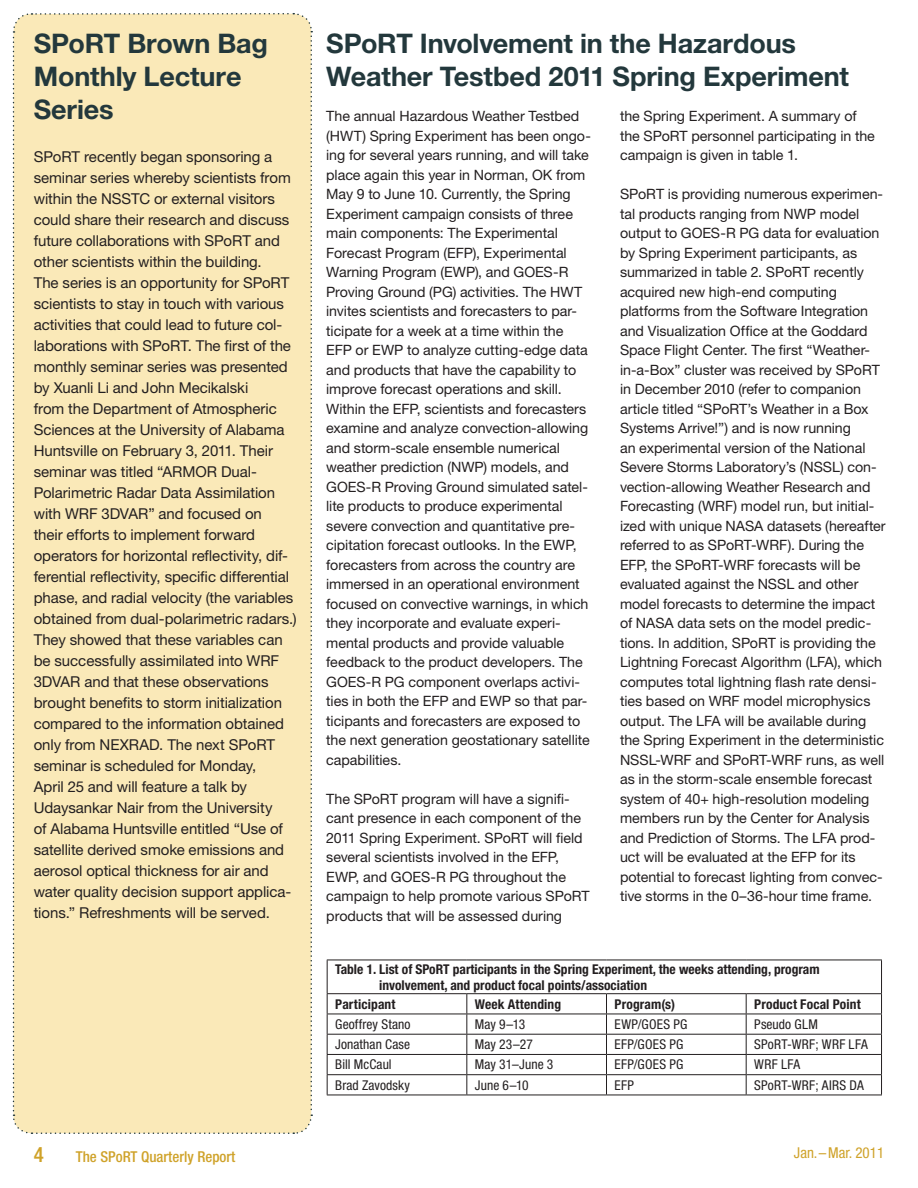
<style>
.page{position:relative;width:918px;height:1188px;background:#fff}
.page>*{position:absolute;margin:0;border:0;box-sizing:border-box;transform-origin:0 0}
.Main_Heads{font:700 27px/33px "Helvetica Neue LT Std";letter-spacing:-.005em;color:#23383c}
.t1{font:500 condensed 21px "Helvetica Neue LT Std";color:#cfa229}
.body_copy{font:15px/21px "Helvetica Neue LT Std";letter-spacing:-.005em;color:#231f20}
.t2{font:500 condensed 15px "Helvetica Neue LT Std";color:#cfa229}
.t3{font:condensed 15px "Helvetica Neue LT Std";color:#cfa229}
.body_copy-2{font:14.25px/19.5px "Helvetica Neue LT Std";letter-spacing:-.005em;color:#231f20}
.t4{font:700 condensed 13.5px/16.2px "Helvetica Neue LT Std";color:#231f20}
.t5{font:condensed 13.5px "Helvetica Neue LT Std";letter-spacing:.015em;color:#231f20}
</style>
<div class="page">
<div style="left:12px;top:13px;width:301px;height:1121px;background:#fae9b8"></div>
<hr style="left:327px;top:960px;width:140px;height:1px;background:#231f20">
<hr style="left:327px;top:960px;width:1px;height:33px;background:#231f20">
<hr style="left:467px;top:960px;width:140px;height:1px;background:#231f20">
<hr style="left:607px;top:960px;width:139px;height:1px;background:#231f20">
<hr style="left:746px;top:960px;width:136px;height:1px;background:#231f20">
<hr style="left:881px;top:960px;width:1px;height:33px;background:#231f20">
<hr style="left:327px;top:993px;width:140px;height:1px;background:#231f20">
<hr style="left:467px;top:993px;width:140px;height:1px;background:#231f20">
<hr style="left:607px;top:993px;width:139px;height:1px;background:#231f20">
<hr style="left:746px;top:993px;width:136px;height:1px;background:#231f20">
<hr style="left:327px;top:1014px;width:140px;height:1px;background:#231f20">
<hr style="left:467px;top:1014px;width:140px;height:1px;background:#231f20">
<hr style="left:607px;top:1014px;width:139px;height:1px;background:#231f20">
<hr style="left:746px;top:1014px;width:136px;height:1px;background:#231f20">
<hr style="left:327px;top:1034px;width:140px;height:1px;background:#231f20">
<hr style="left:467px;top:1034px;width:140px;height:1px;background:#231f20">
<hr style="left:607px;top:1034px;width:139px;height:1px;background:#231f20">
<hr style="left:746px;top:1034px;width:136px;height:1px;background:#231f20">
<hr style="left:327px;top:1054px;width:140px;height:1px;background:#231f20">
<hr style="left:467px;top:1054px;width:140px;height:1px;background:#231f20">
<hr style="left:607px;top:1054px;width:139px;height:1px;background:#231f20">
<hr style="left:746px;top:1054px;width:136px;height:1px;background:#231f20">
<hr style="left:327px;top:1074px;width:140px;height:1px;background:#231f20">
<svg style="left:327px;top:994px;width:1px;height:101px"></svg>
<hr style="left:467px;top:1074px;width:140px;height:1px;background:#231f20">
<svg style="left:466px;top:994px;width:1px;height:101px"></svg>
<hr style="left:607px;top:1074px;width:139px;height:1px;background:#231f20">
<svg style="left:606px;top:994px;width:1px;height:101px"></svg>
<hr style="left:746px;top:1074px;width:136px;height:1px;background:#231f20">
<svg style="left:746px;top:994px;width:1px;height:101px"></svg>
<svg style="left:881px;top:994px;width:1px;height:101px"></svg>
<hr style="left:327px;top:1095px;width:140px;height:1px;background:#231f20">
<hr style="left:467px;top:1095px;width:140px;height:1px;background:#231f20">
<hr style="left:607px;top:1095px;width:139px;height:1px;background:#231f20">
<hr style="left:746px;top:1095px;width:136px;height:1px;background:#231f20">
<p class="Main_Heads" style="left:34px;top:26px;width:236px">SPoRT Brown Bag<br>Monthly Lecture<br>Series</p>
<p class="body_copy" style="left:34px;top:146px;width:264px">SPoRT recently began sponsoring a seminar series whereby scientists from within the NSSTC or external visitors could share their research and discuss future collaborations with SPoRT and other scientists within the building.<br>The series is an opportunity for SPoRT scientists to stay in touch with various activities that could lead to future col&shy;laborations with SPoRT. The first of the monthly seminar series was presented by Xuanli Li and John Mecikalski<br>from the Department of Atmospheric Sciences at the University of Alabama Huntsville on February 3, 2011. Their seminar was titled “ARMOR Dual-Polarimetric Radar Data Assimilation with WRF 3DVAR” and focused on<br>their efforts to implement forward operators for horizontal reflectivity, dif&shy;ferential reflectivity, specific differential phase, and radial velocity (the variables obtained from dual-polarimetric radars.)<br>They showed that these variables can be successfully assimilated into WRF 3DVAR and that these observations brought benefits to storm initialization compared to the information obtained only from NEXRAD. The next SPoRT seminar is scheduled for Monday,<br>April 25 and will feature a talk by Udaysankar Nair from the University<br>of Alabama Huntsville entitled “Use of satellite derived smoke emissions and aerosol optical thickness for air and water quality decision support applica&shy;tions.” Refreshments will be served.</p>
<p class="Main_Heads" style="left:326px;top:26px;width:524px">SPoRT Involvement in the Hazardous<br>Weather Testbed 2011 Spring Experiment</p>
<p class="body_copy-2" style="left:326px;top:106px;width:266px">The annual Hazardous Weather Testbed (HWT) Spring Experiment has been ongo&shy;ing for several years running, and will take place again this year in Norman, OK from May 9 to June 10. Currently, the Spring Experiment campaign consists of three main components: The Experimental Forecast Program (EFP), Experimental Warning Program (EWP), and GOES-R Proving Ground (PG) activities. The HWT invites scientists and forecasters to par&shy;ticipate for a week at a time within the EFP or EWP to analyze cutting-edge data and products that have the capability to improve forecast operations and skill.<br>Within the EFP, scientists and forecasters examine and analyze convection-allowing and storm-scale ensemble numerical weather prediction (NWP) models, and GOES-R Proving Ground simulated satel&shy;lite products to produce experimental severe convection and quantitative pre&shy;cipitation forecast outlooks. In the EWP, forecasters from across the country are immersed in an operational environment focused on convective warnings, in which they incorporate and evaluate experi&shy;mental products and provide valuable feedback to the product developers. The GOES-R PG component overlaps activi&shy;ties in both the EFP and EWP so that par&shy;ticipants and forecasters are exposed to the next generation geostationary satellite capabilities.</p>
<p class="body_copy-2" style="left:326px;top:789px;width:265px">The SPoRT program will have a signifi&shy;cant presence in each component of the 2011 Spring Experiment. SPoRT will field several scientists involved in the EFP, EWP, and GOES-R PG throughout the campaign to help promote various SPoRT products that will be assessed during</p>
<p class="body_copy-2" style="left:620px;top:106px;width:256px">the Spring Experiment. A summary of the SPoRT personnel participating in the campaign is given in table 1.</p>
<p class="body_copy-2" style="left:620px;top:184px;width:267px">SPoRT is providing numerous experimen&shy;tal products ranging from NWP model output to GOES-R PG data for evaluation by Spring Experiment participants, as summarized in table 2. SPoRT recently acquired new high-end computing platforms from the Software Integration and Visualization Office at the Goddard Space Flight Center. The first “Weather&shy;in-a-Box” cluster was received by SPoRT in December 2010 (refer to companion article titled “SPoRT’s Weather in a Box Systems Arrive!”) and is now running<br>an experimental version of the National Severe Storms Laboratory’s (NSSL) con&shy;vection-allowing Weather Research and Forecasting (WRF) model run, but initial&shy;ized with unique NASA datasets (hereafter referred to as SPoRT-WRF). During the EFP, the SPoRT-WRF forecasts will be evaluated against the NSSL and other model forecasts to determine the impact of NASA data sets on the model predic&shy;tions. In addition, SPoRT is providing the Lightning Forecast Algorithm (LFA), which computes total lightning flash rate densi&shy;ties based on WRF model microphysics output. The LFA will be available during the Spring Experiment in the deterministic NSSL-WRF and SPoRT-WRF runs, as well as in the storm-scale ensemble forecast system of 40+ high-resolution modeling members run by the Center for Analysis and Prediction of Storms. The LFA prod&shy;uct will be evaluated at the EFP for its potential to forecast lighting from convec&shy;tive storms in the 0–36-hour time frame.</p>
<p class="t4" style="left:379px;top:960px;width:442px;text-indent:-44px">Table 1. List of SPoRT participants in the Spring Experiment, the weeks attending, program involvement, and product focal points/association</p>
<p class="t4" style="left:335px;top:996px;width:62px">Participant</p>
<p class="t4" style="left:475px;top:996px;width:88px">Week Attending</p>
<p class="t4" style="left:615px;top:996px;width:62px">Program(s)</p>
<p class="t4" style="left:754px;top:996px;width:108px">Product Focal Point</p>
<p class="t5" style="left:335px;top:1016px;width:77px">Geoffrey Stano</p>
<p class="t5" style="left:475px;top:1016px;width:52px">May 9–13</p>
<p class="t5" style="left:615px;top:1016px;width:74px">EWP/GOES PG</p>
<p class="t5" style="left:754px;top:1016px;width:65px">Pseudo GLM</p>
<p class="t5" style="left:335px;top:1037px;width:76px">Jonathan Case</p>
<p class="t5" style="left:475px;top:1037px;width:60px">May 23–27</p>
<p class="t5" style="left:615px;top:1037px;width:70px">EFP/GOES PG</p>
<p class="t5" style="left:754px;top:1037px;width:115px">SPoRT-WRF; WRF LFA</p>
<p class="t5" style="left:335px;top:1057px;width:58px">Bill McCaul</p>
<p class="t5" style="left:475px;top:1057px;width:80px">May 31–June 3</p>
<p class="t5" style="left:615px;top:1057px;width:70px">EFP/GOES PG</p>
<p class="t5" style="left:754px;top:1057px;width:47px">WRF LFA</p>
<p class="t5" style="left:335px;top:1077px;width:76px">Brad Zavodsky</p>
<p class="t5" style="left:475px;top:1077px;width:55px">June 6–10</p>
<p class="t5" style="left:615px;top:1077px;width:21px">EFP</p>
<p class="t5" style="left:754px;top:1077px;width:111px">SPoRT-WRF; AIRS DA</p>
<h2 class="t1" style="left:34px;top:1143px;width:12px">4</h2>
<p class="t2" style="left:76px;top:1148px;width:161px">The SPoRT Quarterly Report</p>
<p class="t3" style="left:794px;top:1144px;width:92px">Jan.–Mar. 2011</p>
</div>
